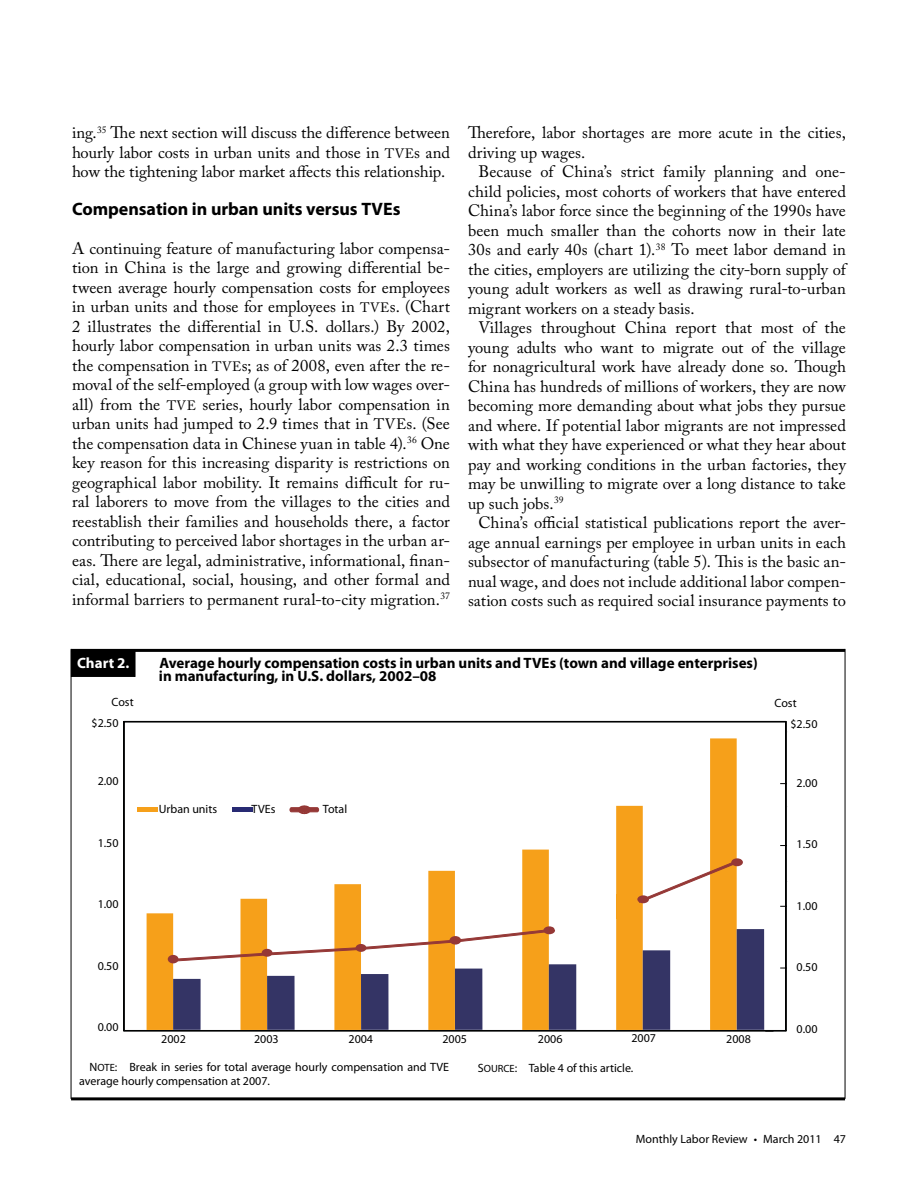
<style>
.page{position:relative;width:918px;height:1188px;background:#fff}
.page>*{position:absolute;margin:0;border:0;box-sizing:border-box;transform-origin:0 0}
.t1{font:700 18px "Myriad Pro";letter-spacing:-.005em;color:#000}
.t2{font:16.5px/19.5px "Adobe Caslon Pro";color:#000;text-align:justify}
.t3{font:700 15px "Myriad Pro";color:#000}
.t4{font:700 15px "Myriad Pro";color:#fff}
.t5{font:12px/13.5px "Myriad Pro";color:#000}
.s1{font-size:13.5px}
.s2{font-size:15px}
.s3{font-size:10.5px}
</style>
<div class="page">
<div style="left:71px;top:650px;width:64px;height:27px;background:#000"></div>
<svg style="left:123px;top:720px;width:665px;height:312px"></svg>
<svg style="left:147px;top:738px;width:590px;height:292px"></svg>
<svg style="left:173px;top:929px;width:591px;height:101px"></svg>
<svg style="left:170px;top:859px;width:571px;height:103px"></svg>
<div style="left:168px;top:955px;width:11px;height:8px;background:#953836;border-radius:50%"></div>
<div style="left:262px;top:949px;width:10px;height:8px;background:#953836;border-radius:50%"></div>
<div style="left:356px;top:944px;width:10px;height:8px;background:#953836;border-radius:50%"></div>
<div style="left:450px;top:936px;width:11px;height:9px;background:#953836;border-radius:50%"></div>
<div style="left:543px;top:926px;width:12px;height:8px;background:#953836;border-radius:50%"></div>
<div style="left:731px;top:858px;width:12px;height:8px;background:#953836;border-radius:50%"></div>
<hr style="left:137px;top:808px;width:21px;height:4px;background:#f6a01a">
<hr style="left:232px;top:808px;width:21px;height:4px;background:#282a73">
<svg style="left:287px;top:801px;width:35px;height:18px"></svg>
<div style="left:557px;top:909px;width:58px;height:20px;background:#fff"></div>
<div style="left:616px;top:894px;width:22px;height:24px;background:#f6a01a"></div>
<div style="left:637px;top:895px;width:12px;height:8px;background:#953836;border-radius:50%"></div>
<hr style="left:71px;top:649px;width:774px;height:3px;background:#000">
<hr style="left:71px;top:649px;width:1px;height:450px;background:#000">
<hr style="left:71px;top:1097px;width:774px;height:3px;background:#000">
<hr style="left:845px;top:649px;width:1px;height:450px;background:#000">
<div style="left:610px;top:905px;width:6px;height:9px;background:#fff"></div>
<svg style="left:553px;top:919px;width:15px;height:16px"></svg>
<p class="t2" style="left:72px;top:123px;width:380px">ing.<sup>35</sup> The next section will discuss the difference between hourly labor costs in urban units and those in <span class="s1">TVE</span>s and how the tightening labor market affects this relationship.</p>
<p class="t1" style="left:72px;top:197px;width:330px">Compensation in urban units versus TVEs</p>
<p class="t2" style="left:72px;top:238px;width:380px">A continuing feature of manufacturing labor compensa&shy;tion in China is the large and growing differential be&shy;tween average hourly compensation costs for employees in urban units and those for employees in <span class="s1">TVE</span>s. (Chart 2 illustrates the differential in U.S. dollars.) By 2002, hourly labor compensation in urban units was 2.3 times the compensation in <span class="s1">TVE</span>s; as of 2008, even after the re&shy;moval of the self-employed (a group with low wages over&shy;all) from the <span class="s1">TVE</span> series, hourly labor compensation in urban units had jumped to 2.9 times that in <span class="s2">TVE</span>s. (See the compensation data in Chinese yuan in table 4).<sup>36</sup> One key reason for this increasing disparity is restrictions on geographical labor mobility. It remains difficult for ru&shy;ral laborers to move from the villages to the cities and reestablish their families and households there, a factor contributing to perceived labor shortages in the urban ar&shy;eas. There are legal, administrative, informational, finan&shy;cial, educational, social, housing, and other formal and informal barriers to permanent rural-to-city migration.<sup>37</sup></p>
<p class="t2" style="left:468px;top:123px;width:379px">Therefore, labor shortages are more acute in the cities, driving up wages.</p>
<p class="t2" style="left:468px;top:162px;width:379px;text-indent:10px">Because of China’s strict family planning and one&shy;child policies, most cohorts of workers that have entered China’s labor force since the beginning of the 1990s have been much smaller than the cohorts now in their late 30s and early 40s (chart 1).<sup>38</sup> To meet labor demand in the cities, employers are utilizing the city-born supply of young adult workers as well as drawing rural-to-urban migrant workers on a steady basis.</p>
<p class="t2" style="left:468px;top:318px;width:380px;text-indent:10px">Villages throughout China report that most of the young adults who want to migrate out of the village for nonagricultural work have already done so. Though China has hundreds of millions of workers, they are now becoming more demanding about what jobs they pursue and where. If potential labor migrants are not impressed with what they have experienced or what they hear about pay and working conditions in the urban factories, they may be unwilling to migrate over a long distance to take up such jobs.<sup>39</sup></p>
<p class="t2" style="left:468px;top:513px;width:380px;text-indent:10px">China’s official statistical publications report the aver&shy;age annual earnings per employee in urban units in each subsector of manufacturing (table 5). This is the basic an&shy;nual wage, and does not include additional labor compen&shy;sation costs such as required social insurance payments to</p>
<p class="t4" style="left:77px;top:653px;width:54px">Chart 2.</p>
<p class="t3" style="left:159px;top:653px;width:600px">Average hourly compensation costs in urban units and TVEs (town and village enterprises)</p>
<p class="t3" style="left:159px;top:666px;width:279px">in manufacturing, in U.S. dollars, 2002–08</p>
<p class="t5" style="left:112px;top:695px;width:24px">Cost</p>
<p class="t5" style="left:775px;top:696px;width:24px">Cost</p>
<p class="t5" style="left:92px;top:716px;width:29px">$2.50</p>
<p class="t5" style="left:790px;top:717px;width:29px">$2.50</p>
<p class="t5" style="left:98px;top:774px;width:22px">2.00</p>
<p class="t5" style="left:98px;top:836px;width:22px">1.50</p>
<p class="t5" style="left:98px;top:897px;width:22px">1.00</p>
<p class="t5" style="left:98px;top:959px;width:22px">0.50</p>
<p class="t5" style="left:98px;top:1020px;width:22px">0.00</p>
<p class="t5" style="left:159px;top:802px;width:60px">Urban units</p>
<p class="t5" style="left:252px;top:802px;width:25px">TVEs</p>
<p class="t5" style="left:323px;top:802px;width:26px">Total</p>
<p class="t5" style="left:161px;top:1033px;width:26px">2002</p>
<p class="t5" style="left:254px;top:1033px;width:26px">2003</p>
<p class="t5" style="left:349px;top:1033px;width:26px">2004</p>
<p class="t5" style="left:442px;top:1033px;width:26px">2005</p>
<p class="t5" style="left:538px;top:1033px;width:26px">2006</p>
<p class="t5" style="left:631px;top:1031px;width:26px">2007</p>
<p class="t5" style="left:726px;top:1033px;width:26px">2008</p>
<p class="t5" style="left:79px;top:1060px;width:371px;text-indent:10px">N<span class="s3">OTE</span>: Break in series for total average hourly compensation and TVE average hourly compensation at 2007.</p>
<p class="t5" style="left:478px;top:1061px;width:157px">S<span class="s3">OURCE</span>: Table 4 of this article.</p>
<p class="t5" style="left:797px;top:776px;width:22px">2.00</p>
<p class="t5" style="left:797px;top:837px;width:22px">1.50</p>
<p class="t5" style="left:797px;top:899px;width:22px">1.00</p>
<p class="t5" style="left:797px;top:960px;width:22px">0.50</p>
<p class="t5" style="left:797px;top:1022px;width:22px">0.00</p>
<p class="t5" style="left:636px;top:1132px;width:212px">Monthly Labor Review • March 2011 47</p>
</div>
